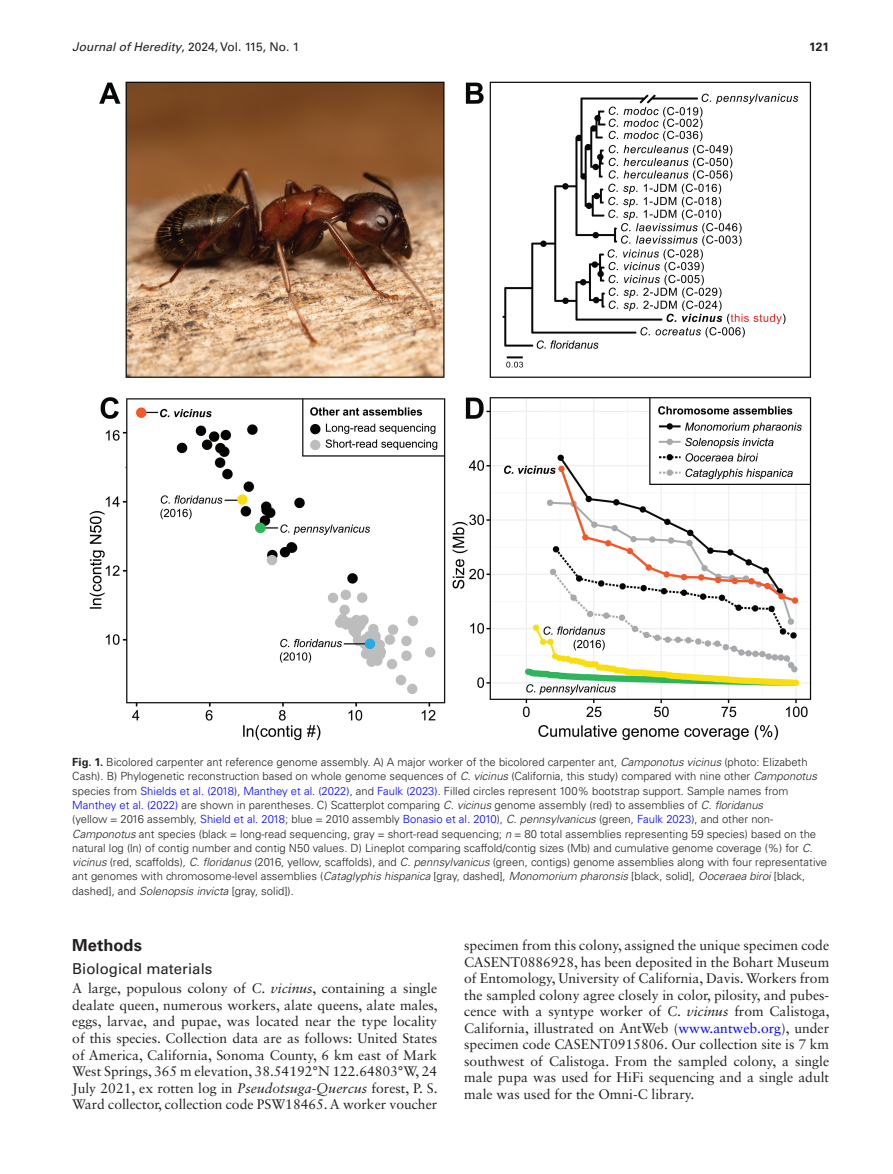
<style>
.page{position:relative;width:893px;height:1174px;background:#fff}
.page>*{position:absolute;margin:0;border:0;box-sizing:border-box;transform-origin:0 0}
.t1{font:700 16.5px "Univers LT Std";color:#231f20}
.t2{font:15px "Univers LT Std";color:#231f20}
.t3{font:13.8px/16.5px "Sabon LT Std";color:#231f20;text-align:justify}
.t4{font:12px "Univers LT Std";color:#231f20}
.t5{font:700 12px "Univers LT Std";color:#231f20}
.t6{font:300 11.25px/14.2px "Univers LT Std";color:#231f20}
.s1{font-style:italic}
.s2{font-weight:700}
.s3{color:#00f}
</style>
<div class="page">
<img style="left:89px;top:81px;width:723px;height:660px">
<p class="t4" style="left:72px;top:40px;width:229px"><span class="s1">Journal of Heredity</span>, 2024, Vol. 115, No. 1</p>
<p class="t5" style="left:809px;top:40px;width:22px">121</p>
<p class="t6" style="left:72px;top:755px;width:756px"><span class="s2">Fig. 1.</span> Bicolored carpenter ant reference genome assembly. A) A major worker of the bicolored carpenter ant, <span class="s1">Camponotus vicinus</span> (photo: Elizabeth Cash). B) Phylogenetic reconstruction based on whole genome sequences of <span class="s1">C. vicinus</span> (California, this study) compared with nine other <span class="s1">Camponotus </span>species from <span class="s3">Shields et al. (2018)</span>, <span class="s3">Manthey et al. (2022)</span>, and <span class="s3">Faulk (2023)</span>. Filled circles represent 100% bootstrap support. Sample names from <span class="s3">Manthey et al. (2022)</span> are shown in parentheses. C) Scatterplot comparing <span class="s1">C. vicinus</span> genome assembly (red) to assemblies of <span class="s1">C. floridanus<br></span>(yellow = 2016 assembly, <span class="s3">Shield et al. 2018</span>; blue = 2010 assembly <span class="s3">Bonasio et al. 2010</span>), <span class="s1">C. pennsylvanicus</span> (green, <span class="s3">Faulk 2023</span>), and other non-<span class="s1">Camponotus</span> ant species (black = long-read sequencing, gray = short-read sequencing; <span class="s1">n</span> = 80 total assemblies representing 59 species) based on the natural log (ln) of contig number and contig N50 values. D) Lineplot comparing scaffold/contig sizes (Mb) and cumulative genome coverage (%) for <span class="s1">C. vicinus</span> (red, scaffolds)<span class="s1">, C. floridanus</span> (2016, yellow, scaffolds), and <span class="s1">C. pennsylvanicus</span> (green, contigs) genome assemblies along with four representative ant genomes with chromosome-level assemblies (<span class="s1">Cataglyphis hispanica</span> [gray, dashed], <span class="s1">Monomorium pharonsis</span> [black, solid], <span class="s1">Ooceraea biroi</span> [black, dashed], and <span class="s1">Solenopsis invicta</span> [gray, solid]).</p>
<h1 class="t1" style="left:72px;top:936px;width:71px">Methods</h1>
<h2 class="t2" style="left:72px;top:959px;width:142px">Biological materials</h2>
<p class="t3" style="left:72px;top:980px;width:367px">A large, populous colony of <span class="s1">C. vicinus</span>, containing a single dealate queen, numerous workers, alate queens, alate males, eggs, larvae, and pupae, was located near the type locality of this species. Collection data are as follows: United States of America, California, Sonoma County, 6 km east of Mark West Springs, 365 m elevation, 38.54192°N 122.64803°W, 24<br>July 2021, ex rotten log in <span class="s1">Pseudotsuga</span>-<span class="s1">Quercus</span> forest, P. S.<br>Ward collector, collection code PSW18465. A worker voucher</p>
<p class="t3" style="left:464px;top:937px;width:367px">specimen from this colony, assigned the unique specimen code CASENT0886928, has been deposited in the Bohart Museum of Entomology, University of California, Davis. Workers from the sampled colony agree closely in color, pilosity, and pubes&shy;cence with a syntype worker of <span class="s1">C. vicinus</span> from Calistoga, California, illustrated on AntWeb (<span class="s3">www.antweb.org</span>), under specimen code CASENT0915806. Our collection site is 7 km southwest of Calistoga. From the sampled colony, a single male pupa was used for HiFi sequencing and a single adult male was used for the Omni-C library.</p>
</div>
